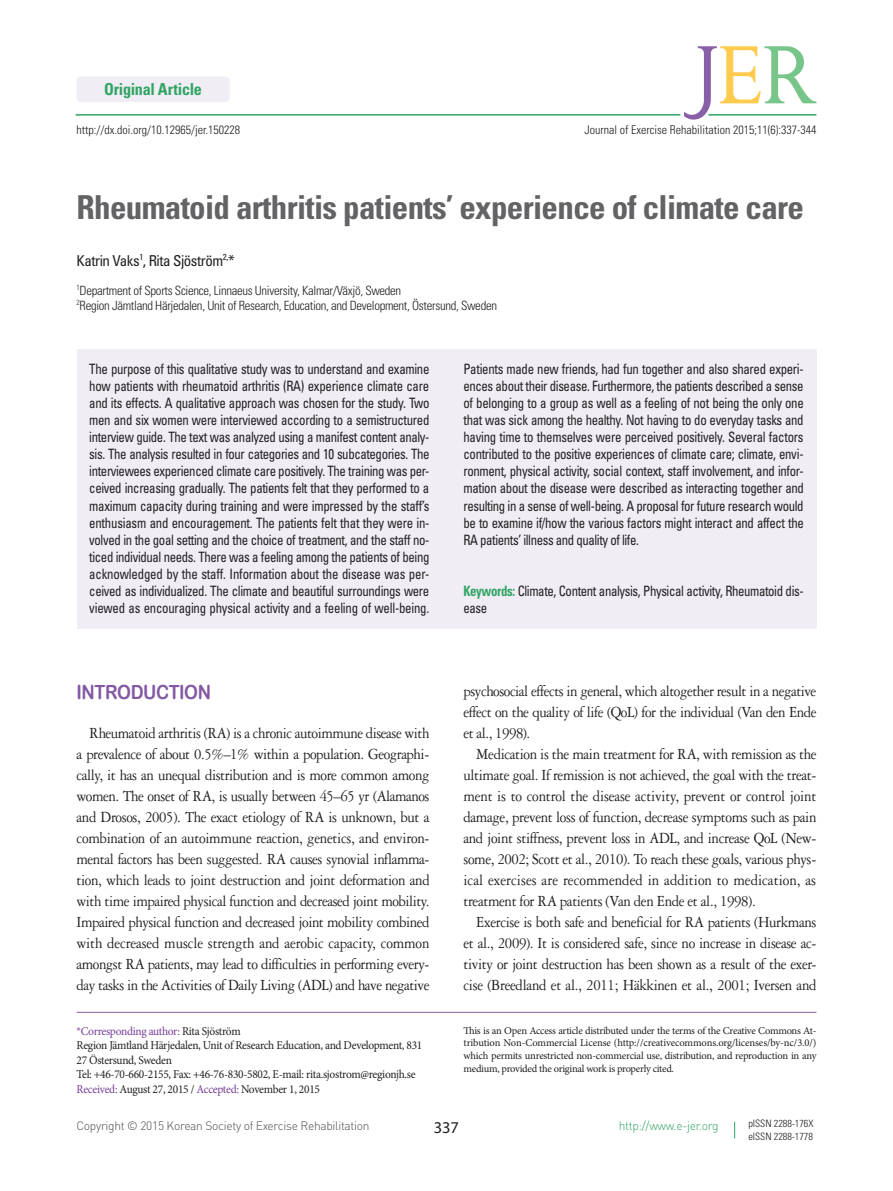
<style>
.page{position:relative;width:893px;height:1191px;background:#fff}
.page>*{position:absolute;margin:0;border:0;box-sizing:border-box;transform-origin:0 0}
.제목{font:700 condensed 33px "Univers LT Std";letter-spacing:-.02em;color:#636366}
.본문_대제목{font:19.5px "Arial Rounded MT Bold";letter-spacing:-.025em;color:#8458a4;scale:.9 1}
.본문_영문{font:16.5px/21px "Garamond 3 LT Std";letter-spacing:-.03em;color:#231f20;text-align:justify;scale:.9 1}
.t1{font:700 condensed 16.5px "Univers LT Std";letter-spacing:-.02em;color:#30a463}
.t2{font:16.5px "Myriad Pro";color:#231f20}
.저자{font:condensed 15px "Univers LT Std";letter-spacing:-.03em;color:#231f20}
.t3{font:condensed 14.25px/17.1px "Univers LT Std";letter-spacing:-.03em;color:#231f20;text-align:justify;scale:.9 1}
.저자소속{font:300 condensed 12.75px "Univers LT Std";letter-spacing:-.025em;color:#231f20}
.교신저자{font:12px/14.4px "Minion Pro";letter-spacing:-.025em;color:#231f20;scale:.95 1}
.doi_단락{font:300 condensed 12px "Univers LT Std";color:#231f20}
.t4{font:300 12px "DIN Pro";letter-spacing:-.025em;color:#4b4c4d}
.교신저자-2{font:12px "Minion Pro";letter-spacing:-.03em;color:#753e98;scale:.95 1}
.t5{font:300 12px "DIN Pro";letter-spacing:-.025em;color:#30a463}
.t6{font:10.5px/12.6px "Minion Pro";letter-spacing:-.03em;color:#231f20;text-align:justify}
.t7{font:300 condensed 10.2px "Univers LT Std";color:#231f20}
.s1{font-weight:700;color:#30a463}
.s2{color:#231f20}
.s3{color:#753e98}
</style>
<div class="page">
<hr style="left:77px;top:1012px;width:739px;height:1px;background:#895fa8">
<svg style="left:734px;top:1121px;width:1px;height:17px"></svg>
<div style="left:77px;top:349px;width:739px;height:279px;background:#f0edf5"></div>
<div style="left:77px;top:77px;width:153px;height:25px;background:#f0edf5;border-radius:4px"></div>
<hr style="left:76px;top:114px;width:604px;height:2px;background:#30a463">
<svg style="left:684px;top:46px;width:132px;height:74px"></svg>
<p class="t1" style="left:104px;top:79px;width:99px">Original Article</p>
<p class="doi_단락" style="left:77px;top:123px;width:165px">http://dx.doi.org/10.12965/jer.150228</p>
<p class="doi_단락" style="left:585px;top:123px;width:233px">Journal of Exercise Rehabilitation 2015;11(6):337-344</p>
<p class="제목" style="left:77px;top:187px;width:729px">Rheumatoid arthritis patients’ experience of climate care</p>
<p class="저자" style="left:77px;top:251px;width:160px">Katrin Vaks<sup>1</sup>, Rita Sjöström<sup>2,</sup>*</p>
<p class="저자소속" style="left:77px;top:283px;width:326px"><sup>1</sup>Department of Sports Science, Linnaeus University, Kalmar/Växjö, Sweden</p>
<p class="저자소속" style="left:77px;top:298px;width:422px"><sup>2</sup>Region Jämtland Härjedalen, Unit of Research, Education, and Development, Östersund, Sweden</p>
<p class="t3" style="left:89px;top:360px;width:380px">The purpose of this qualitative study was to understand and examine how patients with rheumatoid arthritis (RA) experience climate care and its effects. A qualitative approach was chosen for the study. Two men and six women were interviewed according to a semistructured interview guide. The text was analyzed using a manifest content analy&shy;sis. The analysis resulted in four categories and 10 subcategories. The interviewees experienced climate care positively. The training was per&shy;ceived increasing gradually. The patients felt that they performed to a maximum capacity during training and were impressed by the staff’s enthusiasm and encouragement. The patients felt that they were in&shy;volved in the goal setting and the choice of treatment, and the staff no&shy;ticed individual needs. There was a feeling among the patients of being acknowledged by the staff. Information about the disease was per&shy;ceived as individualized. The climate and beautiful surroundings were viewed as encouraging physical activity and a feeling of well-being.</p>
<p class="t3" style="left:463px;top:360px;width:380px">Patients made new friends, had fun together and also shared experi&shy;ences about their disease. Furthermore, the patients described a sense of belonging to a group as well as a feeling of not being the only one that was sick among the healthy. Not having to do everyday tasks and having time to themselves were perceived positively. Several factors contributed to the positive experiences of climate care; climate, envi&shy;ronment, physical activity, social context, staff involvement, and infor&shy;mation about the disease were described as interacting together and resulting in a sense of well-being. A proposal for future research would be to examine if/how the various factors might interact and affect the RA patients’ illness and quality of life.</p>
<p class="t3" style="left:463px;top:582px;width:379px"><span class="s1">Keywords:</span> Climate, Content analysis, Physical activity, Rheumatoid dis&shy;ease</p>
<p class="본문_대제목" style="left:77px;top:680px;width:151px">INTRODUCTION</p>
<p class="본문_영문" style="left:77px;top:722px;width:394px;text-indent:13px">Rheumatoid arthritis (RA) is a chronic autoimmune disease with a prevalence of about 0.5%–1% within a population. Geographi&shy;cally, it has an unequal distribution and is more common among women. The onset of RA, is usually between 45–65 yr (Alamanos and Drosos, 2005). The exact etiology of RA is unknown, but a combination of an autoimmune reaction, genetics, and environ&shy;mental factors has been suggested. RA causes synovial inflamma&shy;tion, which leads to joint destruction and joint deformation and with time impaired physical function and decreased joint mobility.<br>Impaired physical function and decreased joint mobility combined with decreased muscle strength and aerobic capacity, common amongst RA patients, may lead to difficulties in performing every&shy;day tasks in the Activities of Daily Living (ADL) and have negative</p>
<p class="교신저자-2" style="left:77px;top:1023px;width:174px">*Corresponding author: <span class="s2">Rita Sjöström</span></p>
<p class="교신저자" style="left:77px;top:1038px;width:366px">Region Jämtland Härjedalen, Unit of Research Education, and Development, 831<br>27 Östersund, Sweden</p>
<p class="교신저자" style="left:77px;top:1067px;width:359px">Tel: +46-70-660-2155, Fax: +46-76-830-5802, E-mail: rita.sjostrom@regionjh.se</p>
<p class="교신저자" style="left:77px;top:1081px;width:258px"><span class="s3">Received:</span> August 27, 2015 / <span class="s3">Accepted:</span> November 1, 2015</p>
<p class="본문_영문" style="left:463px;top:680px;width:394px">psychosocial effects in general, which altogether result in a negative effect on the quality of life (QoL) for the individual (Van den Ende et al., 1998).</p>
<p class="본문_영문" style="left:463px;top:743px;width:394px;text-indent:13px">Medication is the main treatment for RA, with remission as the ultimate goal. If remission is not achieved, the goal with the treat&shy;ment is to control the disease activity, prevent or control joint damage, prevent loss of function, decrease symptoms such as pain and joint stiffness, prevent loss in ADL, and increase QoL (New&shy;some, 2002; Scott et al., 2010). To reach these goals, various phys&shy;ical exercises are recommended in addition to medication, as treatment for RA patients (Van den Ende et al., 1998).</p>
<p class="본문_영문" style="left:463px;top:911px;width:394px;text-indent:13px">Exercise is both safe and beneficial for RA patients (Hurkmans et al., 2009). It is considered safe, since no increase in disease ac&shy;tivity or joint destruction has been shown as a result of the exer&shy;cise (Breedland et al., 2011; Häkkinen et al., 2001; Iversen and</p>
<p class="t6" style="left:463px;top:1024px;width:355px">This is an Open Access article distributed under the terms of the Creative Commons At&shy;tribution Non-Commercial License (http://creativecommons.org/licenses/by-nc/3.0/) which permits unrestricted non-commercial use, distribution, and reproduction in any medium, provided the original work is properly cited.</p>
<p class="t4" style="left:77px;top:1118px;width:295px">Copyright © 2015 Korean Society of Exercise Rehabilitation</p>
<p class="t5" style="left:619px;top:1118px;width:101px">http://www.e-jer.org</p>
<p class="t7" style="left:748px;top:1117px;width:67px">pISSN 2288-176X</p>
<p class="t7" style="left:748px;top:1129px;width:66px">eISSN 2288-1778</p>
<p class="t2" style="left:434px;top:1116px;width:27px">337</p>
</div>
